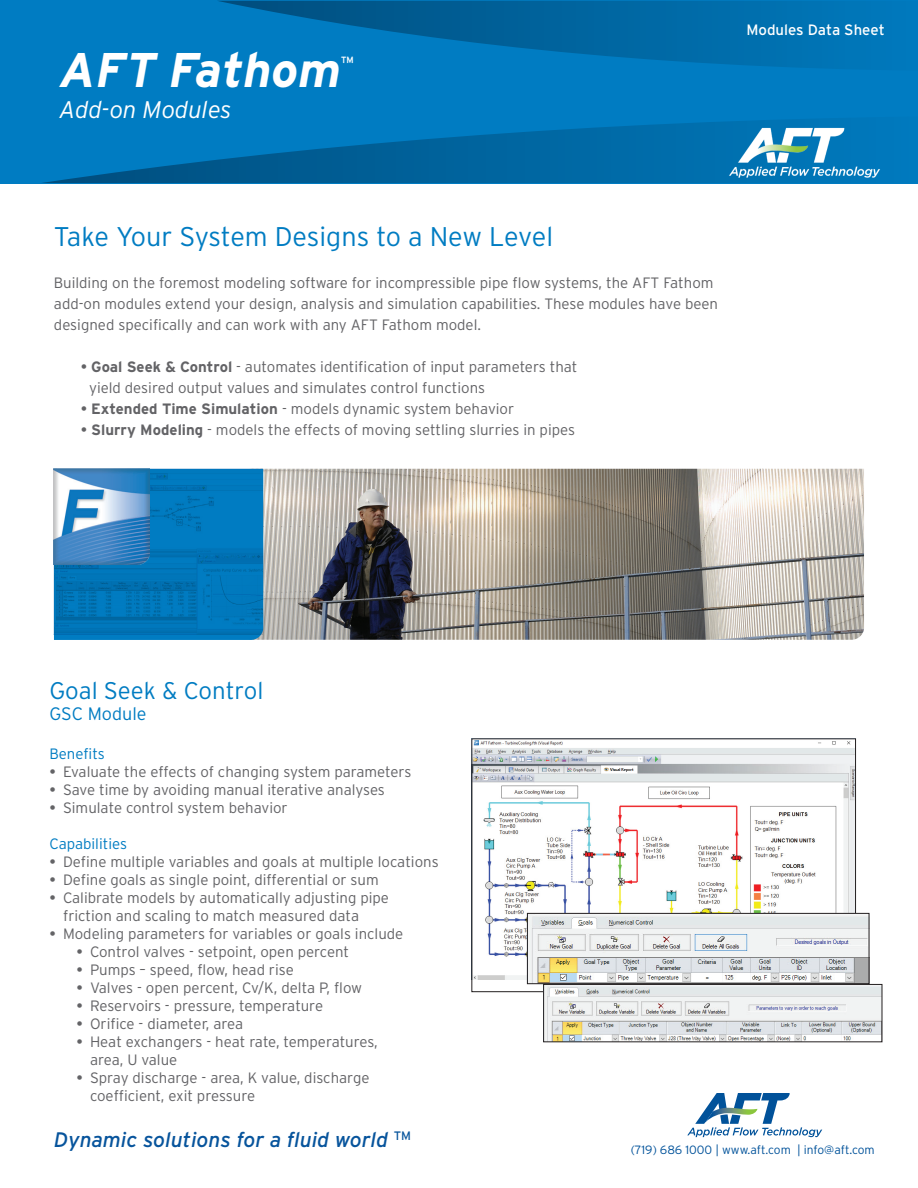
<style>
.page{position:relative;width:918px;height:1188px;background:#fff}
.page>*{position:absolute;margin:0;border:0;box-sizing:border-box;transform-origin:0 0}
.t1{font:italic 700 48.6px "Interstate";color:#fff}
.t2{font:300 27px "Interstate";letter-spacing:-.01em;color:#007cc2}
.t3{font:300 24px "Interstate";color:#007cc2}
.t4{font:italic 300 24px "Interstate";color:#fff}
.t5{font:italic 21px "Interstate";color:#07549c}
.t6{font:300 18px "Interstate";color:#007cc2}
.t7{font:16.2px "Interstate";color:#fff}
.t8{font:300 15px/21px "Interstate";color:#636366}
.t9{font:300 15px "Interstate";color:#007cc2}
.t10{font:15px "Interstate";color:#fff}
.t11{font:300 12px "Interstate";color:#01529a}
.s1{font-weight:400}
.s2{font-weight:700}
</style>
<div class="page">
<div style="left:0;top:0;width:918px;height:183px;background:#007cc2"></div>
<svg style="left:219px;top:1px;width:626px;height:68px"></svg>
<img style="left:263px;top:469px;width:601px;height:171px">
<svg style="left:54px;top:469px;width:209px;height:171px"></svg>
<img style="left:54px;top:469px;width:208px;height:165px">
<img style="left:54px;top:469px;width:96px;height:96px">
<img style="left:473px;top:740px;width:381px;height:240px">
<img style="left:529px;top:915px;width:338px;height:67px">
<div style="left:527px;top:913px;width:342px;height:71px;border:1px solid #231f20"></div>
<img style="left:545px;top:986px;width:335px;height:54px">
<div style="left:543px;top:984px;width:339px;height:58px;border:1px solid #231f20"></div>
<svg style="left:42px;top:119px;width:777px;height:64px"></svg>
<img style="left:711px;top:126px;width:169px;height:52px">
<svg style="left:687px;top:1093px;width:135px;height:44px"></svg>
<h1 class="t1" style="left:60px;top:41px;width:283px">AFT Fathom</h1>
<p class="t7" style="left:341px;top:53px;width:14px">™</p>
<h3 class="t4" style="left:60px;top:95px;width:174px">Add-on Modules</h3>
<p class="t10" style="left:746px;top:20px;width:140px">Modules Data Sheet</p>
<h2 class="t2" style="left:54px;top:220px;width:501px">Take Your System Designs to a New Level</h2>
<p class="t8" style="left:54px;top:272px;width:666px">Building on the foremost modeling software for incompressible pipe flow systems, the AFT Fathom add-on modules extend your design, analysis and simulation capabilities. These modules have been designed specifically and can work with any AFT Fathom model.</p>
<p class="t8" style="left:89px;top:356px;width:490px;text-indent:-8px"><span class="s1">•</span> <span class="s2">Goal Seek &amp; Control</span> - automates identification of input parameters that yield desired output values and simulates control functions</p>
<p class="t8" style="left:81px;top:398px;width:435px"><span class="s1">•</span> <span class="s2">Extended Time Simulation</span> - models dynamic system behavior</p>
<p class="t8" style="left:81px;top:419px;width:496px"><span class="s1">•</span> <span class="s2">Slurry Modeling</span> - models the effects of moving settling slurries in pipes</p>
<h3 class="t3" style="left:50px;top:676px;width:215px">Goal Seek &amp; Control</h3>
<p class="t6" style="left:50px;top:703px;width:99px">GSC Module</p>
<p class="t9" style="left:50px;top:745px;width:57px">Benefits</p>
<p class="t8" style="left:50px;top:761px;width:363px"><span class="s1">•</span> Evaluate the effects of changing system parameters</p>
<p class="t8" style="left:50px;top:779px;width:337px"><span class="s1">•</span> Save time by avoiding manual iterative analyses</p>
<p class="t8" style="left:50px;top:797px;width:240px"><span class="s1">•</span> Simulate control system behavior</p>
<p class="t9" style="left:50px;top:835px;width:79px">Capabilities</p>
<p class="t8" style="left:50px;top:851px;width:391px"><span class="s1">•</span> Define multiple variables and goals at multiple locations</p>
<p class="t8" style="left:50px;top:869px;width:331px"><span class="s1">•</span> Define goals as single point, differential or sum</p>
<p class="t8" style="left:63px;top:889px;width:328px;line-height:18px;text-indent:-14px"><span class="s1">•</span> Calibrate models by automatically adjusting pipe friction and scaling to match measured data</p>
<p class="t8" style="left:50px;top:923px;width:355px"><span class="s1">•</span> Modeling parameters for variables or goals include</p>
<p class="t8" style="left:76px;top:941px;width:274px"><span class="s1">•</span> Control valves - setpoint, open percent</p>
<p class="t8" style="left:76px;top:959px;width:219px"><span class="s1">•</span> Pumps – speed, flow, head rise</p>
<p class="t8" style="left:76px;top:977px;width:287px"><span class="s1">•</span> Valves - open percent, Cv/K, delta P, flow</p>
<p class="t8" style="left:76px;top:995px;width:248px"><span class="s1">•</span> Reservoirs - pressure, temperature</p>
<p class="t8" style="left:76px;top:1013px;width:168px"><span class="s1">•</span> Orifice - diameter, area</p>
<p class="t8" style="left:90px;top:1033px;width:289px;line-height:18px;text-indent:-14px"><span class="s1">•</span> Heat exchangers - heat rate, temperatures, area, U value</p>
<p class="t8" style="left:90px;top:1069px;width:281px;line-height:18px;text-indent:-14px"><span class="s1">•</span> Spray discharge - area, K value, discharge coefficient, exit pressure</p>
<h3 class="t5" style="left:54px;top:1127px;width:359px">Dynamic solutions for a fluid world <sup>TM</sup></h3>
<p class="t11" style="left:631px;top:1142px;width:246px">(719) 686 1000 | www.aft.com | info@aft.com</p>
</div>
